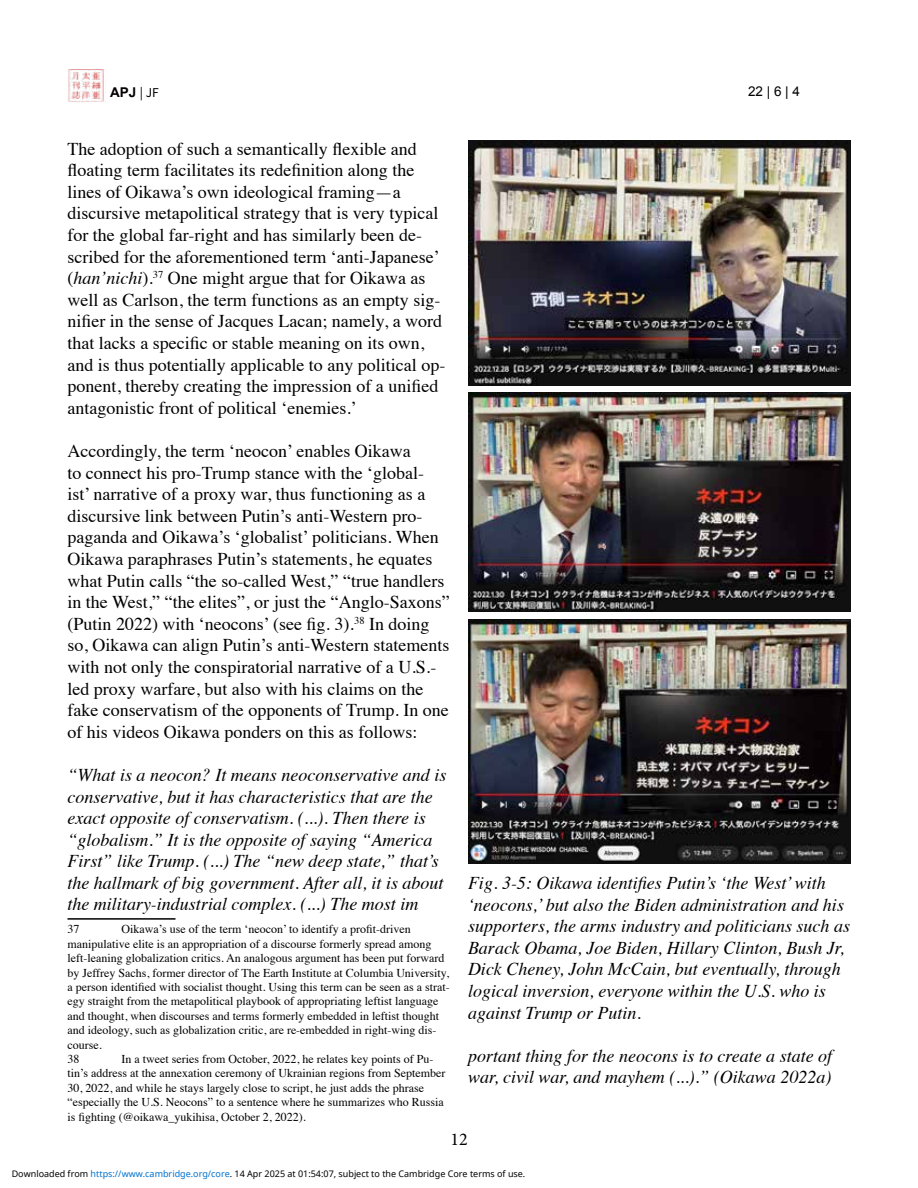
<style>
.page{position:relative;width:918px;height:1188px;background:#fff}
.page>*{position:absolute;margin:0;border:0;box-sizing:border-box;transform-origin:0 0}
.t1{font:18px/21.6px "Times";color:#000}
.t2{font:italic 18px/21.6px "Times";color:#000}
.t3{font:18px "Minion Pro";color:#000}
.t4{font:700 13.5px "Arial";color:#030000}
.t5{font:13.5px "Arial";color:#000101}
.t6{font:12px/14.4px "Times";color:#000}
.t7{font:9px "Noto Sans";color:#000}
.s1{font-family:"Source Sans 3";font-weight:400}
.s2{font-style:italic}
.s3{color:#0172cf}
</style>
<div class="page">
<img style="left:68px;top:69px;width:38px;height:34px">
<hr style="left:68px;top:918px;width:108px;height:2px;background:#000">
<img style="left:468px;top:141px;width:382px;height:244px">
<img style="left:468px;top:392px;width:382px;height:219px">
<img style="left:468px;top:620px;width:382px;height:244px">
<p class="t4" style="left:110px;top:84px;width:50px">APJ <span class="s1">| JF</span></p>
<p class="t5" style="left:748px;top:83px;width:54px">22 | 6 | 4</p>
<p class="t1" style="left:67px;top:136px;width:379px">The adoption of such a semantically flexible and floating term facilitates its redefinition along the lines of Oikawa’s own ideological framing—a discursive metapolitical strategy that is very typical for the global far-right and has similarly been de&shy;scribed for the aforementioned term ‘anti-Japanese’ (<span class="s2">han’nichi</span>).<sup>37</sup> One might argue that for Oikawa as well as Carlson, the term functions as an empty sig&shy;nifier in the sense of Jacques Lacan; namely, a word that lacks a specific or stable meaning on its own, and is thus potentially applicable to any political op&shy;ponent, thereby creating the impression of a unified antagonistic front of political ‘enemies.’</p>
<p class="t1" style="left:67px;top:439px;width:384px">Accordingly, the term ‘neocon’ enables Oikawa<br>to connect his pro-Trump stance with the ‘global&shy;ist’ narrative of a proxy war, thus functioning as a discursive link between Putin’s anti-Western pro&shy;paganda and Oikawa’s ‘globalist’ politicians. When Oikawa paraphrases Putin’s statements, he equates what Putin calls “the so-called West,” “true handlers in the West,” “the elites”, or just the “Anglo-Saxons” (Putin 2022) with ‘neocons’ (see fig. 3).<sup>38</sup> In doing so, Oikawa can align Putin’s anti-Western statements with not only the conspiratorial narrative of a U.S.- led proxy warfare, but also with his claims on the fake conservatism of the opponents of Trump. In one of his videos Oikawa ponders on this as follows:</p>
<p class="t2" style="left:67px;top:763px;width:380px">“What is a neocon? It means neoconservative and is conservative, but it has characteristics that are the exact opposite of conservatism. (...). Then there is “globalism.” It is the opposite of saying “America First” like Trump. (...) The “new deep state,” that’s the hallmark of big government. After all, it is about the military-industrial complex. (...) The most im</p>
<p class="t6" style="left:68px;top:921px;width:13px">37</p>
<p class="t6" style="left:68px;top:921px;width:384px;text-indent:54px">Oikawa’s use of the term ‘neocon’ to identify a profit-driven manipulative elite is an appropriation of a discourse formerly spread among left-leaning globalization critics. An analogous argument has been put forward by Jeffrey Sachs, former director of The Earth Institute at Columbia University, a person identified with socialist thought. Using this term can be seen as a strat&shy;egy straight from the metapolitical playbook of appropriating leftist language and thought, when discourses and terms formerly embedded in leftist thought and ideology, such as globalization critic, are re-embedded in right-wing dis&shy;course.<br>38</p>
<p class="t6" style="left:68px;top:1051px;width:379px;text-indent:54px">In a tweet series from October, 2022, he relates key points of Pu&shy;tin’s address at the annexation ceremony of Ukrainian regions from September 30, 2022, and while he stays largely close to script, he just adds the phrase “especially the U.S. Neocons” to a sentence where he summarizes who Russia is fighting (@oikawa_yukihisa, October 2, 2022).</p>
<p class="t2" style="left:468px;top:871px;width:384px">Fig. 3-5: Oikawa identifies Putin’s ‘the West’ with ‘neocons,’ but also the Biden administration and his supporters, the arms industry and politicians such as Barack Obama, Joe Biden, Hillary Clinton, Bush Jr, Dick Cheney, John McCain, but eventually, through logical inversion, everyone within the U.S. who is against Trump or Putin.</p>
<p class="t2" style="left:468px;top:1044px;width:366px">portant thing for the neocons is to create a state of war, civil war, and mayhem (...).” (Oikawa 2022a)</p>
<p class="t3" style="left:450px;top:1127px;width:19px">12</p>
<p class="t7" style="left:12px;top:1168px;width:515px">Downloaded from <span class="s3">https://www.cambridge.org/core</span>. 14 Apr 2025 at 01:54:07, subject to the Cambridge Core terms of use.</p>
</div>
